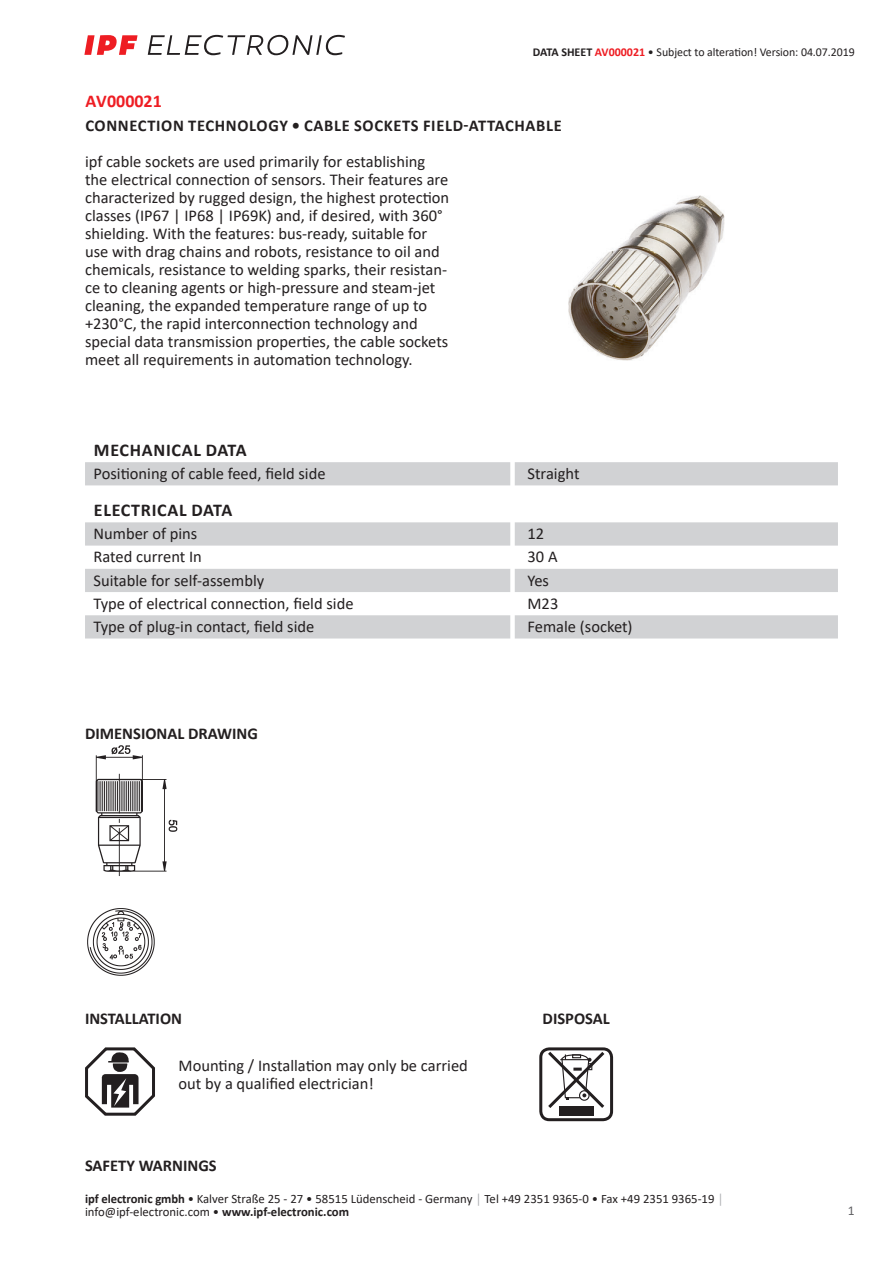
<style>
.page{position:relative;width:893px;height:1263px;background:#fff}
.page>*{position:absolute;margin:0;border:0;box-sizing:border-box;transform-origin:0 0}
.t1{font:700 18px "Calibri";letter-spacing:.04em;color:#231f20}
.t2{font:700 18px "Calibri";color:#ee1d23}
.t3{font:16.5px/18px "Calibri";color:#231f20}
.t4{font:700 16.5px "Calibri";color:#231f20}
.t5{font:700 16.5px "Calibri";letter-spacing:.04em;color:#231f20}
.t6{font:13.5px "Calibri";color:#636366}
.t7{font:12.75px/12.6px "Calibri";color:#231f20}
.t8{font:12px "Calibri";letter-spacing:-.005em;color:#231f20}
.s1{font-weight:700}
.s2{font-weight:700;color:#ee1d23}
.s3{color:#a8a9ad}
</style>
<div class="page">
<svg style="left:148px;top:35px;width:197px;height:20px"></svg>
<svg style="left:84px;top:35px;width:54px;height:20px"></svg>
<div style="left:85px;top:462px;width:753px;height:23px;background:#d1d2d4"></div>
<svg style="left:85px;top:522px;width:753px;height:116px;fill:#d1d2d4"></svg>
<img style="left:87px;top:745px;width:91px;height:231px">
<svg style="left:85px;top:1047px;width:70px;height:69px"></svg>
<div style="left:539px;top:1047px;width:74px;height:74px;border:3px solid #231f20;border-radius:9px"></div>
<div style="left:559px;top:1106px;width:35px;height:9px;background:#231f20"></div>
<svg style="left:545px;top:1048px;width:63px;height:60px"></svg>
<img style="left:568px;top:195px;width:157px;height:166px">
<p class="t8" style="left:533px;top:44px;width:323px"><span class="s1">DATA SHEET</span> <span class="s2">AV000021</span> • Subject to alteration! Version: 04.07.2019</p>
<p class="t2" style="left:85px;top:88px;width:78px">AV000021</p>
<p class="t5" style="left:85px;top:114px;width:478px">CONNECTION TECHNOLOGY • CABLE SOCKETS FIELD-ATTACHABLE</p>
<p class="t3" style="left:85px;top:152px;width:366px">ipf cable sockets are used primarily for establishing the electrical connection of sensors. Their features are characterized by rugged design, the highest protection classes (IP67 | IP68 | IP69K) and, if desired, with 360° shielding. With the features: bus-ready, suitable for use with drag chains and robots, resistance to oil and chemicals, resistance to welding sparks, their resistan&shy;ce to cleaning agents or high-pressure and steam-jet cleaning, the expanded temperature range of up to +230°C, the rapid interconnection technology and special data transmission properties, the cable sockets meet all requirements in automation technology.</p>
<p class="t1" style="left:94px;top:437px;width:154px">MECHANICAL DATA</p>
<p class="t3" style="left:94px;top:464px;width:234px">Positioning of cable feed, field side</p>
<p class="t3" style="left:527px;top:464px;width:54px">Straight</p>
<p class="t1" style="left:94px;top:497px;width:140px">ELECTRICAL DATA</p>
<p class="t3" style="left:94px;top:524px;width:105px">Number of pins</p>
<p class="t3" style="left:527px;top:524px;width:18px">12</p>
<p class="t3" style="left:94px;top:547px;width:110px">Rated current In</p>
<p class="t3" style="left:527px;top:547px;width:32px">30 A</p>
<p class="t3" style="left:94px;top:571px;width:172px">Suitable for self-assembly</p>
<p class="t3" style="left:527px;top:571px;width:23px">Yes</p>
<p class="t3" style="left:94px;top:594px;width:262px">Type of electrical connection, field side</p>
<p class="t3" style="left:527px;top:594px;width:32px">M23</p>
<p class="t3" style="left:94px;top:617px;width:222px">Type of plug-in contact, field side</p>
<p class="t3" style="left:527px;top:617px;width:107px">Female (socket)</p>
<p class="t4" style="left:85px;top:722px;width:174px">DIMENSIONAL DRAWING</p>
<p class="t4" style="left:85px;top:1006px;width:99px">INSTALLATION</p>
<p class="t4" style="left:543px;top:1006px;width:69px">DISPOSAL</p>
<p class="t3" style="left:179px;top:1056px;width:291px">Mounting / Installation may only be carried out by a qualified electrician!</p>
<p class="t4" style="left:85px;top:1153px;width:133px">SAFETY WARNINGS</p>
<p class="t7" style="left:85px;top:1192px;width:640px"><span class="s1">ipf electronic gmbh</span> • Kalver Straße 25 - 27 • 58515 Lüdenscheid - Germany <span class="s3">│</span> Tel +49 2351 9365-0 • Fax +49 2351 9365-19 <span class="s3">│ </span>info@ipf-electronic.com • <span class="s1">www.ipf-electronic.com</span></p>
<p class="t6" style="left:848px;top:1201px;width:8px">1</p>
</div>
